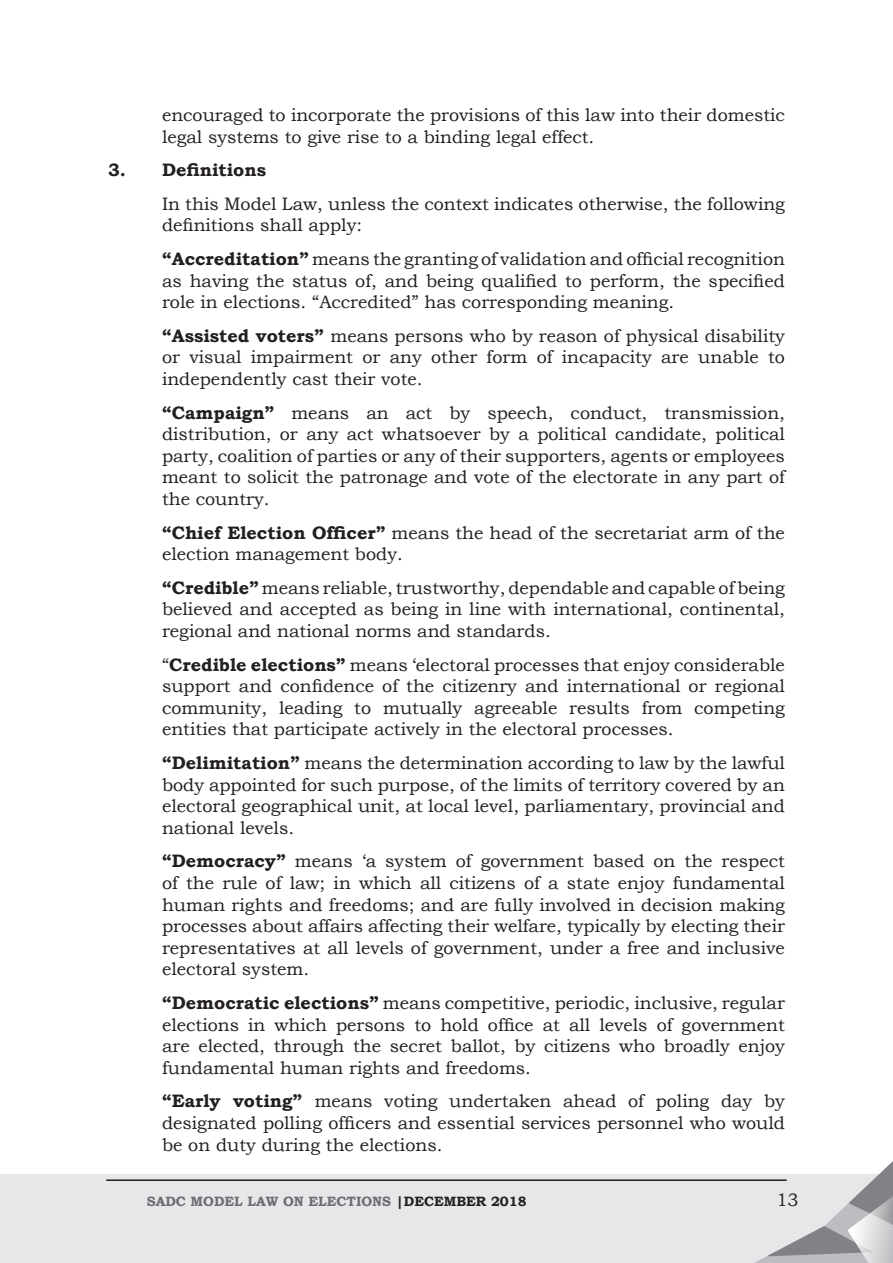
<style>
.page{position:relative;width:893px;height:1263px;background:#fff}
.page>*{position:absolute;margin:0;border:0;box-sizing:border-box;transform-origin:0 0}
.t1{font:18px/21.6px "Bookman Old Style";color:#231f20;text-align:justify}
.t2{font:700 18px "Bookman Old Style";color:#231f20}
.t3{font:700 13.5px "Bookman Old Style";color:#6c6d70}
.s1{font-weight:700}
.s2{color:#231f20}
</style>
<div class="page">
<div style="left:0;top:1175px;width:893px;height:88px;background:#e6e7e9"></div>
<hr style="left:106px;top:1179px;width:681px;height:2px;background:#231f20">
<svg style="left:732px;top:1161px;width:161px;height:102px"></svg>
<p class="t1" style="left:162px;top:104px;width:624px">encouraged to incorporate the provisions of this law into their domestic legal systems to give rise to a binding legal effect.</p>
<p class="t2" style="left:108px;top:157px;width:160px">3. Definitions</p>
<p class="t1" style="left:162px;top:193px;width:624px">In this Model Law, unless the context indicates otherwise, the following definitions shall apply:</p>
<p class="t1" style="left:162px;top:248px;width:624px"><span class="s1">“Accreditation”</span> means the granting of validation and official recognition as having the status of, and being qualified to perform, the specified role in elections. “Accredited” has corresponding meaning.</p>
<p class="t1" style="left:162px;top:325px;width:624px"><span class="s1">“Assisted voters”</span> means persons who by reason of physical disability or visual impairment or any other form of incapacity are unable to independently cast their vote.</p>
<p class="t1" style="left:162px;top:402px;width:624px"><span class="s1">“Campaign”</span> means an act by speech, conduct, transmission, distribution, or any act whatsoever by a political candidate, political party, coalition of parties or any of their supporters, agents or employees meant to solicit the patronage and vote of the electorate in any part of the country.</p>
<p class="t1" style="left:162px;top:522px;width:624px"><span class="s1">“Chief Election Officer”</span> means the head of the secretariat arm of the election management body.</p>
<p class="t1" style="left:162px;top:577px;width:624px"><span class="s1">“Credible”</span> means reliable, trustworthy, dependable and capable of being believed and accepted as being in line with international, continental, regional and national norms and standards.</p>
<p class="t1" style="left:162px;top:654px;width:624px">“<span class="s1">Credible elections”</span> means ‘electoral processes that enjoy considerable support and confidence of the citizenry and international or regional community, leading to mutually agreeable results from competing entities that participate actively in the electoral processes.</p>
<p class="t1" style="left:162px;top:752px;width:624px"><span class="s1">“Delimitation”</span> means the determination according to law by the lawful body appointed for such purpose, of the limits of territory covered by an electoral geographical unit, at local level, parliamentary, provincial and national levels.</p>
<p class="t1" style="left:162px;top:850px;width:624px"><span class="s1">“Democracy”</span> means ‘a system of government based on the respect of the rule of law; in which all citizens of a state enjoy fundamental human rights and freedoms; and are fully involved in decision making processes about affairs affecting their welfare, typically by electing their representatives at all levels of government, under a free and inclusive electoral system.</p>
<p class="t1" style="left:162px;top:992px;width:624px"><span class="s1">“Democratic elections”</span> means competitive, periodic, inclusive, regular elections in which persons to hold office at all levels of government are elected, through the secret ballot, by citizens who broadly enjoy fundamental human rights and freedoms.</p>
<p class="t1" style="left:162px;top:1090px;width:624px"><span class="s1">“Early voting”</span> means voting undertaken ahead of poling day by designated polling officers and essential services personnel who would be on duty during the elections.</p>
<p class="t3" style="left:147px;top:1192px;width:381px">SADC MODEL LAW ON ELECTIONS <span class="s2">|DECEMBER 2018</span></p>
<p class="t1" style="left:776px;top:1189px;width:24px">13</p>
</div>
